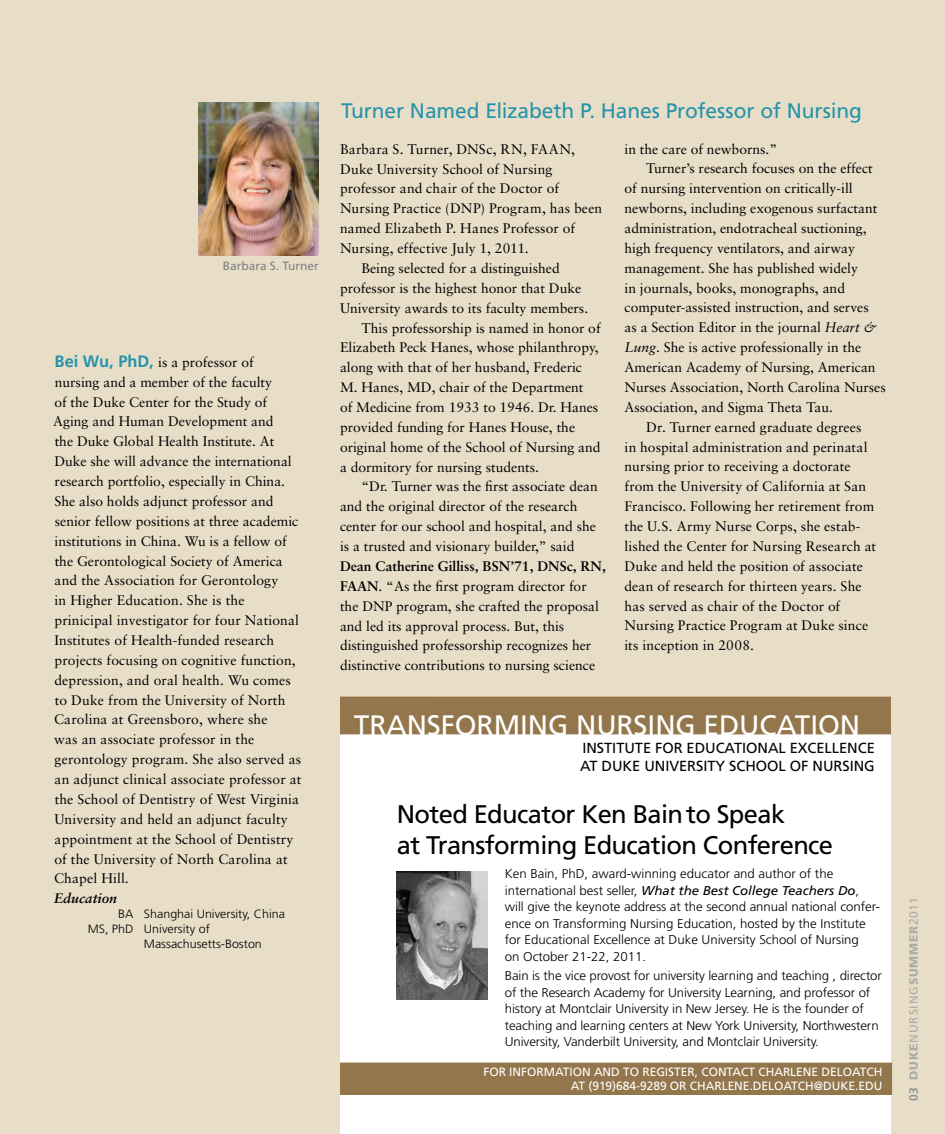
<style>
.page{position:relative;width:945px;height:1134px;background:#e8dec8}
.page>*{position:absolute;margin:0;border:0;box-sizing:border-box;transform-origin:0 0}
.t1{font:28.2px "Frutiger";letter-spacing:-.005em;color:#fff}
.t2{font:25.5px/31.5px "Frutiger";letter-spacing:-.025em;color:#000}
.t3{font:21px "Frutiger";letter-spacing:-.005em;color:#2594aa}
.t4{font:14.7px "Frutiger";letter-spacing:-.005em;color:#000}
.t5{font:13.8px/19.8px "Sabon";color:#000}
.t6{font:13.8px "Sabon";letter-spacing:.02em;color:#000}
.t7{font:italic 700 13.8px "Sabon";color:#000}
.t8{font:300 12.75px/16.5px "Frutiger";letter-spacing:-.01em;color:#000;scale:1.04 1}
.t9{font:12px "Frutiger";letter-spacing:-.005em;color:#fff}
.t10{font:300 12px/15px "Frutiger";color:#000;scale:1.04 1}
.t11{font:12px "Frutiger";letter-spacing:.07em;color:#939598}
.t12{font:12px "Frutiger";color:#808285}
.t13{font:700 12px "Frutiger";color:#939598}
.s1{font-family:"Frutiger";font-weight:700;font-size:16.5px;color:#2594aa}
.s2{font-weight:700}
.s3{font-style:italic}
.s4{font-weight:400;font-style:italic}
.s5{font-weight:900}
</style>
<div class="page">
<div style="left:340px;top:699px;width:551px;height:435px;background:#fff"></div>
<div style="left:340px;top:1063px;width:552px;height:32px;background:#93764b"></div>
<img style="left:397px;top:872px;width:90px;height:127px">
<div style="left:340px;top:697px;width:551px;height:37px;background:#93764b"></div>
<img style="left:199px;top:103px;width:120px;height:153px">
<p class="t12" style="left:223px;top:259px;width:98px">BARBARA S. TURNER</p>
<p class="t5" style="left:53px;top:352px;width:250px"><span class="s1">Bei Wu, PhD,</span> is a professor of<br>nursing and a member of the faculty<br>of the Duke Center for the Study of Aging and Human Development and<br>the Duke Global Health Institute. At Duke she will advance the international research portfolio, especially in China.<br>She also holds adjunct professor and senior fellow positions at three academic institutions in China. Wu is a fellow of the Gerontological Society of America and the Association for Gerontology<br>in Higher Education. She is the prinicipal investigator for four National Institutes of Health-funded research projects focusing on cognitive function, depression, and oral health. Wu comes to Duke from the University of North Carolina at Greensboro, where she<br>was an associate professor in the gerontology program. She also served as an adjunct clinical associate professor at the School of Dentistry of West Virginia University and held an adjunct faculty appointment at the School of Dentistry of the University of North Carolina at Chapel Hill.</p>
<p class="t7" style="left:54px;top:890px;width:64px">Education</p>
<p class="t10" style="left:118px;top:907px;width:16px">BAS</p>
<p class="t10" style="left:150px;top:907px;width:131px">hanghai U niversity, C hina</p>
<p class="t10" style="left:105px;top:922px;width:23px">, PhDU</p>
<p class="t10" style="left:134px;top:922px;width:125px;text-indent:19px">niversity of<br>M assachusetts-Boston</p>
<h3 class="t3" style="left:341px;top:99px;width:522px">TURNER NAMED ELIZABETH P. HANES PROFESSOR OF NURSING</h3>
<p class="t6" style="left:340px;top:141px;width:237px">Barbara S. Turner, DNSc, RN, FAAN,</p>
<p class="t5" style="left:340px;top:159px;width:214px">Duke University School of Nursing</p>
<p class="t5" style="left:340px;top:179px;width:221px">professor and chair of the Doctor of</p>
<p class="t5" style="left:340px;top:198px;width:264px">Nursing Practice (DNP) Program, has been</p>
<p class="t5" style="left:340px;top:218px;width:237px">named Elizabeth P. Hanes Professor of</p>
<p class="t5" style="left:340px;top:238px;width:190px">Nursing, effective July 1, 2011.</p>
<p class="t5" style="left:362px;top:258px;width:200px">Being selected for a distinguished</p>
<p class="t5" style="left:340px;top:278px;width:243px">professor is the highest honor that Duke</p>
<p class="t5" style="left:340px;top:298px;width:250px">University awards to its faculty members.</p>
<p class="t5" style="left:362px;top:318px;width:241px">This professorship is named in honor of</p>
<p class="t5" style="left:340px;top:338px;width:260px">Elizabeth Peck Hanes, whose philanthropy,</p>
<p class="t5" style="left:340px;top:357px;width:244px">along with that of her husband, Frederic</p>
<p class="t5" style="left:340px;top:377px;width:245px">M. Hanes, MD, chair of the Department</p>
<p class="t5" style="left:340px;top:397px;width:260px">of Medicine from 1933 to 1946. Dr. Hanes</p>
<p class="t5" style="left:340px;top:417px;width:237px">provided funding for Hanes House, the</p>
<p class="t5" style="left:340px;top:437px;width:262px">original home of the School of Nursing and</p>
<p class="t5" style="left:340px;top:457px;width:200px">a dormitory for nursing students.</p>
<p class="t5" style="left:362px;top:477px;width:238px">“Dr. Turner was the first associate dean</p>
<p class="t5" style="left:340px;top:496px;width:239px">and the original director of the research</p>
<p class="t5" style="left:340px;top:516px;width:258px">center for our school and hospital, and she</p>
<p class="t5" style="left:340px;top:536px;width:236px">is a trusted and visionary builder,” said</p>
<p class="t5" style="left:340px;top:556px;width:267px"><span class="s2">Dean Catherine Gilliss, BSN’71, DNSc, RN, FAAN</span>. “As the first program director for the DNP program, she crafted the proposal and led its approval process. But, this distinguished professorship recognizes her distinctive contributions to nursing science</p>
<p class="t5" style="left:625px;top:139px;width:154px">in the care of newborns.”</p>
<p class="t5" style="left:646px;top:159px;width:228px">Turner’s research focuses on the effect</p>
<p class="t5" style="left:625px;top:178px;width:230px">of nursing intervention on critically-ill</p>
<p class="t5" style="left:625px;top:198px;width:254px">newborns, including exogenous surfactant</p>
<p class="t5" style="left:625px;top:218px;width:244px">administration, endotracheal suctioning,</p>
<p class="t5" style="left:625px;top:238px;width:232px">high frequency ventilators, and airway</p>
<p class="t5" style="left:625px;top:258px;width:235px">management. She has published widely</p>
<p class="t5" style="left:625px;top:278px;width:222px">in journals, books, monographs, and</p>
<p class="t5" style="left:625px;top:298px;width:246px">computer-assisted instruction, and serves</p>
<p class="t5" style="left:625px;top:318px;width:254px">as a Section Editor in the journal <span class="s3">Heart &amp;</span></p>
<p class="t5" style="left:625px;top:337px;width:238px"><span class="s3">Lung</span>. She is active professionally in the</p>
<p class="t5" style="left:625px;top:357px;width:253px">American Academy of Nursing, American</p>
<p class="t5" style="left:625px;top:377px;width:263px">Nurses Association, North Carolina Nurses</p>
<p class="t5" style="left:625px;top:397px;width:210px">Association, and Sigma Theta Tau.</p>
<p class="t5" style="left:646px;top:417px;width:217px">Dr. Turner earned graduate degrees</p>
<p class="t5" style="left:625px;top:437px;width:245px">in hospital administration and perinatal</p>
<p class="t5" style="left:625px;top:457px;width:228px">nursing prior to receiving a doctorate</p>
<p class="t5" style="left:625px;top:476px;width:243px">from the University of California at San</p>
<p class="t5" style="left:625px;top:496px;width:251px">Francisco. Following her retirement from</p>
<p class="t5" style="left:625px;top:516px;width:238px">the U.S. Army Nurse Corps, she estab-</p>
<p class="t5" style="left:625px;top:536px;width:253px">lished the Center for Nursing Research at</p>
<p class="t5" style="left:625px;top:556px;width:240px">Duke and held the position of associate</p>
<p class="t5" style="left:625px;top:576px;width:239px">dean of research for thirteen years. She</p>
<p class="t5" style="left:625px;top:596px;width:217px">has served as chair of the Doctor of</p>
<p class="t5" style="left:625px;top:616px;width:245px">Nursing Practice Program at Duke since</p>
<p class="t5" style="left:625px;top:635px;width:131px">its inception in 2008.</p>
<h1 class="t1" style="left:354px;top:709px;width:35px">TRANSFORM</h1>
<h1 class="t1" style="left:520px;top:709px;width:318px">ING NURSING EDUCATION</h1>
<p class="t4" style="left:582px;top:739px;width:9px">INST</p>
<p class="t4" style="left:612px;top:739px;width:53px">ITUTE FOR</p>
<p class="t4" style="left:687px;top:739px;width:71px">EDUCATIONAL</p>
<p class="t4" style="left:790px;top:739px;width:27px">EXCELLENCE</p>
<p class="t4" style="left:580px;top:757px;width:99px">AT DUKE UNIVERS</p>
<p class="t4" style="left:703px;top:757px;width:64px">ITY SCHOOL</p>
<p class="t4" style="left:790px;top:757px;width:75px">OF NURSING</p>
<h2 class="t2" style="left:397px;top:798px;width:438px">NOTED EDUCATOR KEN BAINTO SPEAK<br>AT TRANSFORMING EDUCATION CONFERENCE</h2>
<p class="t8" style="left:505px;top:866px;width:362px">Ken Bain, PhD, award-winning educator and author of the international best seller, <span class="s4">What the Best College Teachers Do</span>, will give the keynote address at the second annual national confer&shy;ence on Transforming Nursing Education, hosted by the Institute for Educational Excellence at Duke U niversity School of Nursing<br>on October 21-22, 2011.</p>
<p class="t8" style="left:505px;top:968px;width:364px">Bain is the vice provost for university learning and teaching , director of the Research Academy for U niversity Learning, and professor of history at Montclair U niversity in New Jersey. He is the founder of teaching and learning centers at New York U niversity, Northwestern U niversity, Vanderbilt U niversity, and Montclair U niversity.</p>
<p class="t9" style="left:483px;top:1065px;width:39px">FOR INFORMAT</p>
<p class="t9" style="left:569px;top:1065px;width:34px">ION AND</p>
<p class="t9" style="left:623px;top:1065px;width:28px">TO REG</p>
<p class="t9" style="left:665px;top:1065px;width:11px">ISTER</p>
<p class="t9" style="left:695px;top:1065px;width:16px">, CONTACT</p>
<p class="t9" style="left:758px;top:1065px;width:25px">CHARLENE</p>
<p class="t9" style="left:821px;top:1065px;width:17px">DELOATC</p>
<p class="t9" style="left:874px;top:1065px;width:10px">H</p>
<p class="t9" style="left:571px;top:1079px;width:144px">AT (919)684-9289 OR CHARLENE</p>
<p class="t9" style="left:750px;top:1079px;width:10px">.DELOATC</p>
<p class="t9" style="left:805px;top:1079px;width:62px">H@DUKE.EDU</p>
<p class="t11" style="left:907px;top:1080px;width:184px;rotate:-90deg"><span class="s5">DUKE</span>NURSING<span class="s5">SUMMER</span>2011</p>
<p class="t13" style="left:907px;top:1101px;width:15px;rotate:-90deg">03</p>
</div>
